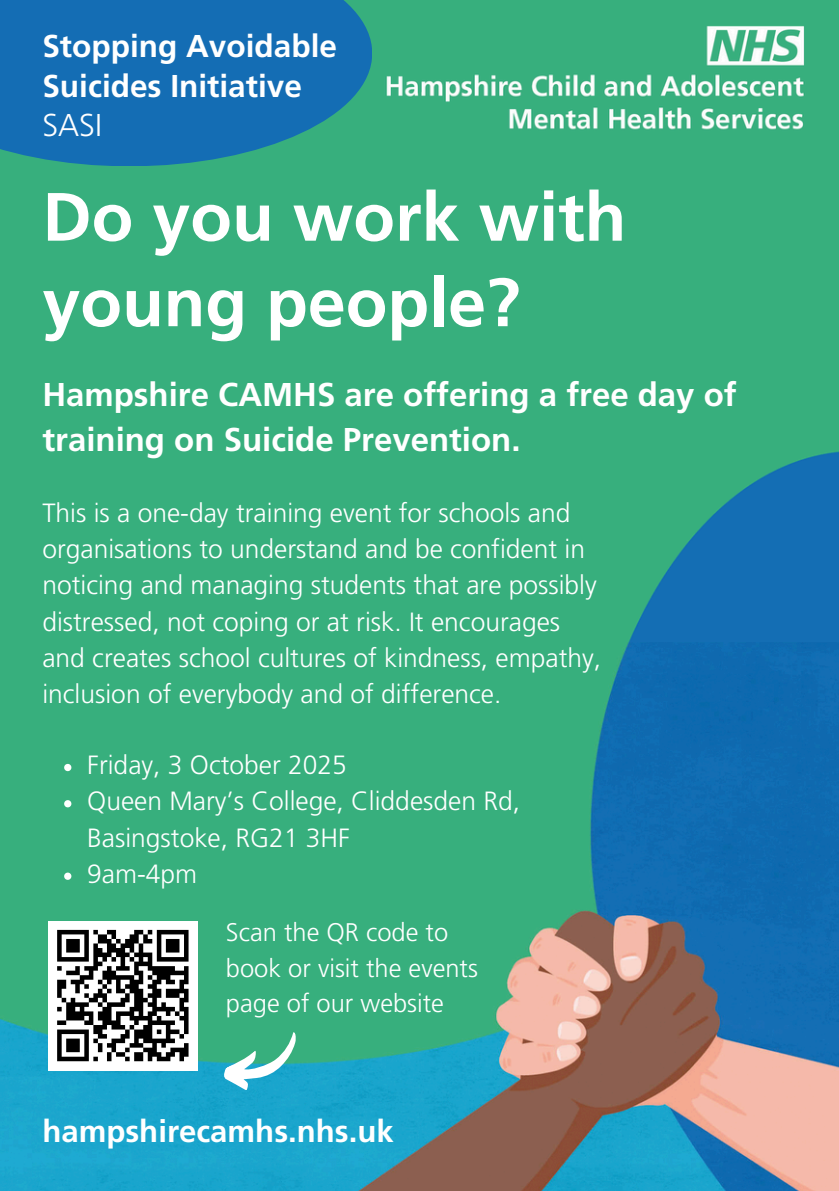
<style>
.page{position:relative;width:839px;height:1191px;background:#fff}
.page>*{position:absolute;margin:0;border:0;box-sizing:border-box;transform-origin:0 0}
.t1{font:700 68.2px/85.6px "Frutiger LT Std";color:#fff}
.t2{font:700 33px/45px "Frutiger LT Std";color:#fff}
.t3{font:700 31.6px/39.6px "Frutiger LT Std";color:#fff}
.t4{font:300 31.6px "Frutiger LT Std";color:#fff}
.t5{font:700 31.2px "Frutiger LT Std";color:#fff}
.t6{font:300 26.4px/36.2px "Frutiger LT Std";color:#fff}
.t7{font:300 25.4px/35.6px "Frutiger LT Std";color:#fff}
</style>
<div class="page">
<img style="left:0;top:0;width:838px;height:1191px">
<svg style="left:64px;top:764px;width:7px;height:7px"></svg>
<svg style="left:64px;top:800px;width:7px;height:7px"></svg>
<svg style="left:64px;top:873px;width:7px;height:7px"></svg>
<div style="left:48px;top:921px;width:149px;height:149px;background:#fff"></div>
<svg style="left:57px;top:929px;width:132px;height:133px"></svg>
<svg style="left:220px;top:1028px;width:88px;height:69px"></svg>
<div style="left:0;top:0;width:372px;height:166px;background:#146db4"></div>
<p class="t3" style="left:42px;top:30px;width:296px">Stopping Avoidable<br>Suicides Initiative</p>
<p class="t4" style="left:42px;top:113px;width:61px">SASI</p>
<h3 class="t1" style="left:42px;top:181px;width:585px">Do you work with young people?</h3>
<p class="t2" style="left:42px;top:375px;width:695px">Hampshire CAMHS are offering a free day of training on Suicide Prevention.</p>
<h1 class="t6" style="left:42px;top:497px;width:529px">This is a one-day training event for schools and</h1>
<h2 class="t6" style="left:42px;top:533px;width:544px">organisations to understand and be confident in</h2>
<p class="t6" style="left:42px;top:570px;width:556px">noticing and managing students that are possibly</p>
<p class="t6" style="left:42px;top:606px;width:519px">distressed, not coping or at risk. It encourages</p>
<p class="t6" style="left:42px;top:642px;width:560px">and creates school cultures of kindness, empathy,</p>
<p class="t6" style="left:42px;top:678px;width:460px">inclusion of everybody and of difference.</p>
<p class="t6" style="left:87px;top:749px;width:261px">Friday, 3 October 2025</p>
<p class="t6" style="left:87px;top:786px;width:434px">Queen Mary’s College, Cliddesden Rd,<br>Basingstoke, RG21 3HF</p>
<p class="t6" style="left:87px;top:858px;width:111px">9am-4pm</p>
<p class="t7" style="left:226px;top:917px;width:253px">Scan the QR code to book or visit the events page of our website</p>
<p class="t5" style="left:42px;top:1119px;width:353px">hampshirecamhs.nhs.uk</p>
</div>
